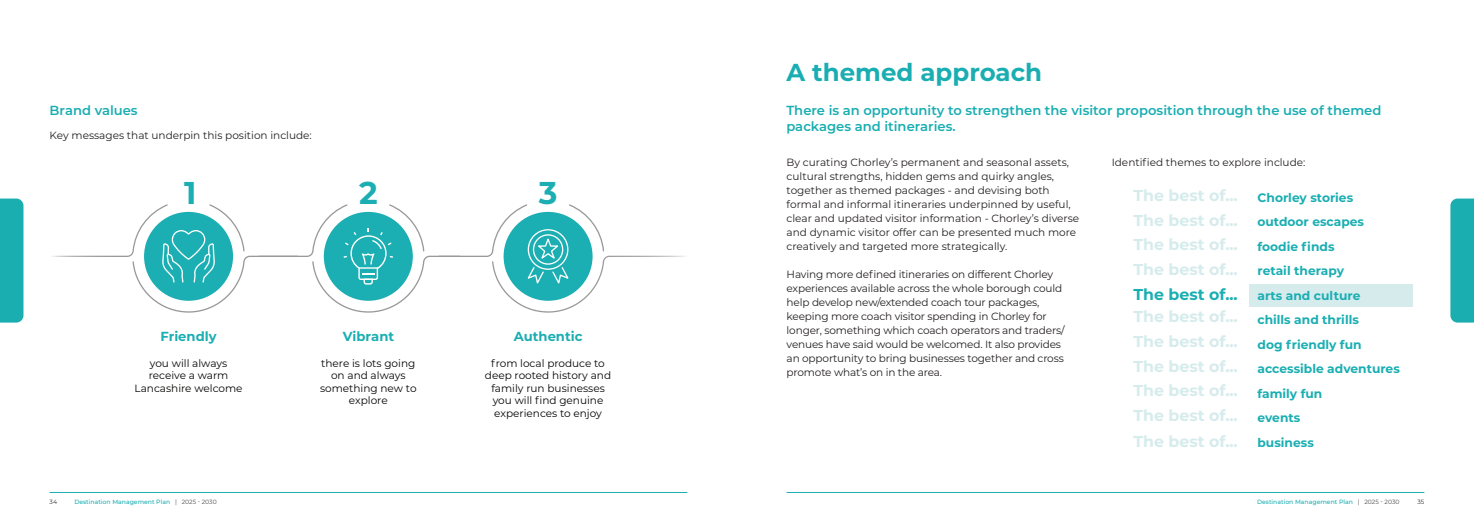
<style>
.page{position:relative;width:1474px;height:521px;background:#fff}
.page>*{position:absolute;margin:0;border:0;box-sizing:border-box;transform-origin:0 0}
.t1{font:700 31.5px "Montserrat";color:#1baeb2}
.Page_Title{font:700 24.5px "Montserrat";color:#1aaeb2}
.Page_Title-2{font:700 15.75px "Montserrat";color:#d6ebec}
.Page_Title-3{font:700 15.75px "Montserrat";color:#1aaeb2}
.Sub_Heading{font:600 13.12px/16.6px "Montserrat";color:#1aaeb2}
.t2{font:700 13.12px "Montserrat";color:#1baeb2}
.t3{font:700 12.25px "Montserrat";color:#1aaeb2}
.Bullet_Points{font:10.5px/14px "Montserrat";letter-spacing:-.015em;color:#231f20}
.t4{font:10.5px/12.6px "Montserrat";color:#050504;text-align:center}
.t5{font:500 6.12px "Montserrat";color:#1aaeb1}
.t6{font:6.12px "Montserrat";color:#312f30}
.s1{font-weight:400;color:#4b4c4d}
</style>
<div class="page">
<hr style="left:50px;top:492px;width:637px;height:1px;background:#1aaeb2">
<hr style="left:786px;top:492px;width:638px;height:1px;background:#1aaeb2">
<div style="left:1249px;top:284px;width:164px;height:23px;background:#d6ebec"></div>
<svg style="left:52px;top:204px;width:634px;height:109px"></svg>
<svg style="left:162px;top:204px;width:408px;height:83px"></svg>
<div style="left:1450px;top:199px;width:23px;height:124px;background:#1aaeb1"></div>
<div style="left:0;top:199px;width:23px;height:124px;background:#1aaeb1"></div>
<p class="Sub_Heading" style="left:50px;top:101px;width:90px">Brand values</p>
<p class="Bullet_Points" style="left:50px;top:128px;width:264px">Key messages that underpin this position include:</p>
<p class="t1" style="left:184px;top:170px;width:14px">1</p>
<p class="t1" style="left:359px;top:170px;width:20px">2</p>
<p class="t1" style="left:539px;top:170px;width:20px">3</p>
<p class="t2" style="left:160px;top:327px;width:58px">Friendly</p>
<p class="t2" style="left:343px;top:327px;width:53px">Vibrant</p>
<p class="t2" style="left:514px;top:327px;width:70px">Authentic</p>
<p class="t4" style="left:134px;top:356px;width:110px">you will always receive a warm<br>Lancashire welcome</p>
<p class="t4" style="left:320px;top:356px;width:98px">there is lots going on and always something new to explore</p>
<p class="t4" style="left:485px;top:356px;width:128px">from local produce to deep rooted history and family run businesses you will find genuine experiences to enjoy</p>
<p class="Page_Title" style="left:786px;top:55px;width:257px">A themed approach</p>
<p class="Sub_Heading" style="left:786px;top:101px;width:596px">There is an opportunity to strengthen the visitor proposition through the use of themed packages and itineraries.</p>
<p class="Bullet_Points" style="left:786px;top:155px;width:294px">By curating Chorley’s permanent and seasonal assets, cultural strengths, hidden gems and quirky angles, together as themed packages - and devising both formal and informal itineraries underpinned by useful, clear and updated visitor information - Chorley’s diverse and dynamic visitor offer can be presented much more creatively and targeted more strategically.</p>
<p class="Bullet_Points" style="left:786px;top:267px;width:277px">Having more defined itineraries on different Chorley experiences available across the whole borough could</p>
<p class="Bullet_Points" style="left:786px;top:295px;width:254px">help develop new/extended coach tour packages,</p>
<p class="Bullet_Points" style="left:786px;top:309px;width:261px">keeping more coach visitor spending in Chorley for</p>
<p class="Bullet_Points" style="left:786px;top:323px;width:279px">longer, something which coach operators and traders/ venues have said would be welcomed. It also provides</p>
<p class="Bullet_Points" style="left:786px;top:351px;width:279px">an opportunity to bring businesses together and cross promote what’s on in the area.</p>
<p class="Bullet_Points" style="left:1111px;top:155px;width:195px">Identified themes to explore include:</p>
<p class="Page_Title-2" style="left:1133px;top:184px;width:106px">The best of...</p>
<p class="Page_Title-2" style="left:1133px;top:209px;width:106px">The best of...</p>
<p class="Page_Title-2" style="left:1133px;top:233px;width:106px">The best of...</p>
<p class="Page_Title-2" style="left:1133px;top:258px;width:106px">The best of...</p>
<p class="Page_Title-3" style="left:1133px;top:283px;width:106px">The best of...</p>
<p class="Page_Title-2" style="left:1133px;top:305px;width:106px">The best of...</p>
<p class="Page_Title-2" style="left:1133px;top:330px;width:106px">The best of...</p>
<p class="Page_Title-2" style="left:1133px;top:355px;width:106px">The best of...</p>
<p class="Page_Title-2" style="left:1133px;top:379px;width:106px">The best of...</p>
<p class="Page_Title-2" style="left:1133px;top:404px;width:106px">The best of...</p>
<p class="Page_Title-2" style="left:1133px;top:430px;width:106px">The best of...</p>
<p class="t3" style="left:1257px;top:188px;width:97px">Chorley stories</p>
<p class="t3" style="left:1257px;top:213px;width:108px">outdoor escapes</p>
<p class="t3" style="left:1257px;top:237px;width:78px">foodie finds</p>
<p class="t3" style="left:1257px;top:262px;width:88px">retail therapy</p>
<p class="t3" style="left:1257px;top:286px;width:104px">arts and culture</p>
<p class="t3" style="left:1257px;top:311px;width:103px">chills and thrills</p>
<p class="t3" style="left:1257px;top:335px;width:106px">dog friendly fun</p>
<p class="t3" style="left:1257px;top:360px;width:144px">accessible adventures</p>
<p class="t3" style="left:1257px;top:384px;width:66px">family fun</p>
<p class="t3" style="left:1257px;top:409px;width:44px">events</p>
<p class="t3" style="left:1257px;top:433px;width:58px">business</p>
<p class="t6" style="left:50px;top:497px;width:9px">34</p>
<p class="t5" style="left:74px;top:497px;width:144px">Destination Management Plan <span class="s1">| 2025 - 2030</span></p>
<p class="t5" style="left:1257px;top:497px;width:144px">Destination Management Plan <span class="s1">| 2025 - 2030</span></p>
<p class="t6" style="left:1417px;top:497px;width:8px">35</p>
</div>
